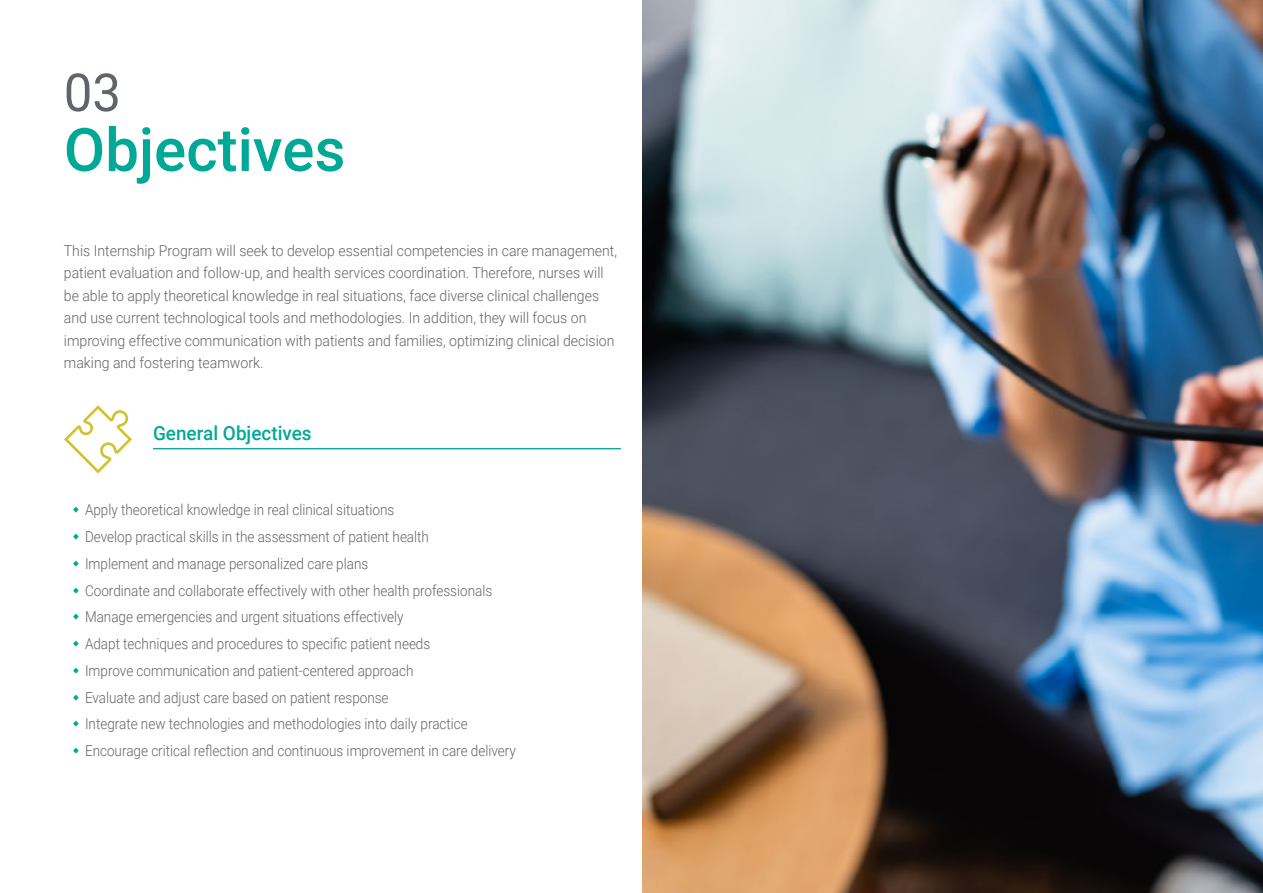
<style>
.page{position:relative;width:1263px;height:893px;background:#fff}
.page>*{position:absolute;margin:0;border:0;box-sizing:border-box;transform-origin:0 0}
.t1{font:500 60px "Roboto";color:#00a996}
.t2{font:52.5px "Roboto";color:#61646a}
.t3{font:500 19.5px "Roboto";color:#00a996}
.t4{font:300 15px/26.7px "Roboto";color:#61646a;scale:.9 1}
.t5{font:300 15px/22.5px "Roboto";color:#61646a;scale:.94 1}
</style>
<div class="page">
<img style="left:642px;top:0;width:621px;height:893px">
<hr style="left:153px;top:448px;width:468px;height:1px;background:#00a996">
<svg style="left:64px;top:405px;width:68px;height:68px"></svg>
<h2 class="t2" style="left:64px;top:56px;width:59px">03</h2>
<h1 class="t1" style="left:64px;top:108px;width:283px">Objectives</h1>
<p class="t5" style="left:64px;top:239px;width:590px">This Internship Program will seek to develop essential competencies in care management, patient evaluation and follow-up, and health services coordination. Therefore, nurses will be able to apply theoretical knowledge in real situations, face diverse clinical challenges and use current technological tools and methodologies. In addition, they will focus on improving effective communication with patients and families, optimizing clinical decision making and fostering teamwork.</p>
<h3 class="t3" style="left:153px;top:420px;width:160px">General Objectives</h3>
<p class="t4" style="left:85px;top:496px;width:480px">Apply theoretical knowledge in real clinical situations<br>Develop practical skills in the assessment of patient health<br>Implement and manage personalized care plans<br>Coordinate and collaborate effectively with other health professionals Manage emergencies and urgent situations effectively<br>Adapt techniques and procedures to specific patient needs<br>Improve communication and patient-centered approach<br>Evaluate and adjust care based on patient response<br>Integrate new technologies and methodologies into daily practice Encourage critical reflection and continuous improvement in care delivery</p>
</div>
